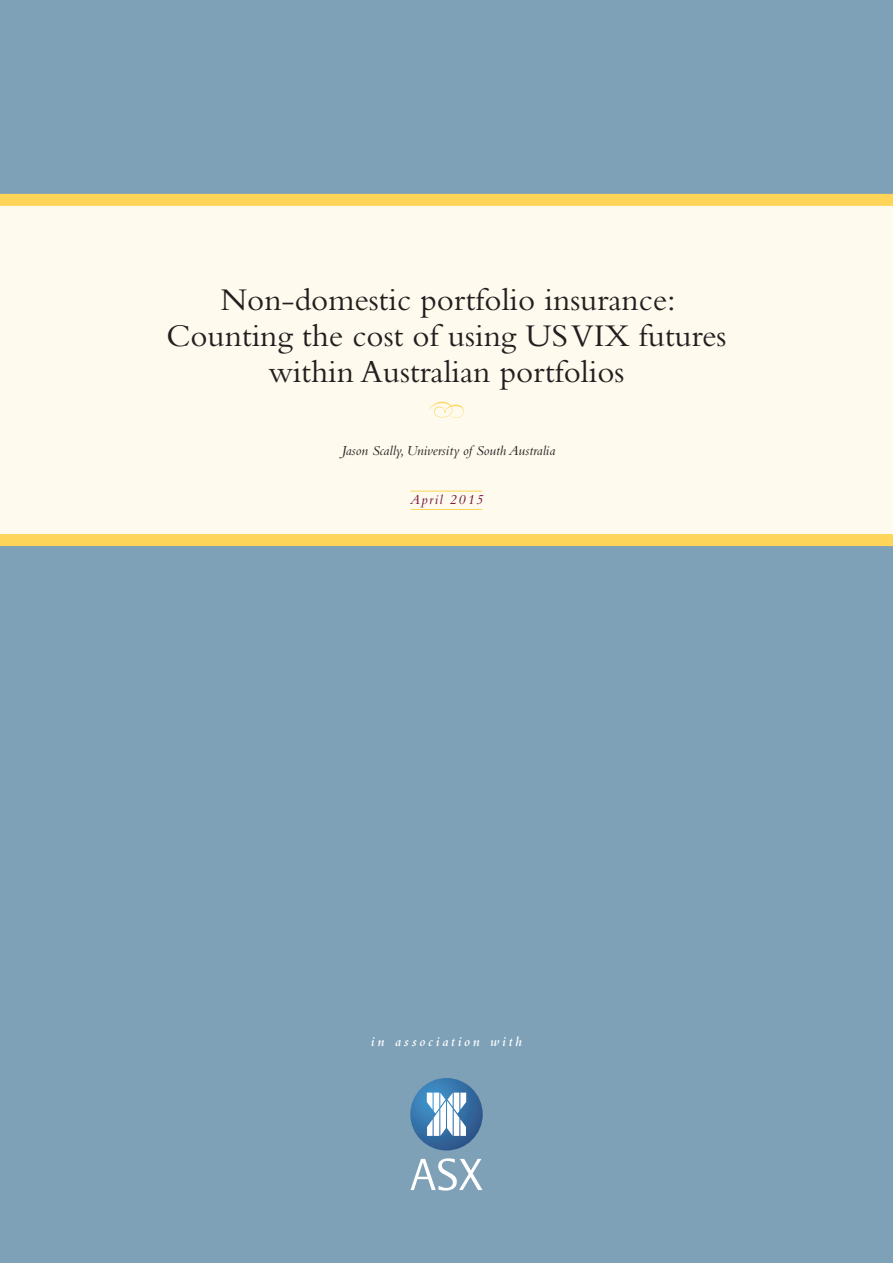
<style>
.page{position:relative;width:893px;height:1263px;background:#7ea1b7}
.page>*{position:absolute;margin:0;border:0;box-sizing:border-box;transform-origin:0 0}
.Heading{font:33px/36px "Bembo";color:#231f20;text-align:center}
.By{font:italic 14.25px "Bembo";color:#231f20}
.t1{font:italic 600 14.25px "Bembo";letter-spacing:.2em;color:#fff}
.t2{font:italic 14.25px "Bembo";letter-spacing:.1em;color:#710f3c}
</style>
<div class="page">
<div style="left:0;top:194px;width:893px;height:352px;background:#fefaed"></div>
<svg style="left:410px;top:1078px;width:73px;height:72px;background:#356fa4"></svg>
<svg style="left:427px;top:1092px;width:39px;height:44px;background:#bad1e4"></svg>
<svg style="left:410px;top:1158px;width:72px;height:32px"></svg>
<hr style="left:411px;top:491px;width:71px;height:1px;background:#fed559">
<hr style="left:411px;top:509px;width:71px;height:1px;background:#fed559">
<svg style="left:429px;top:402px;width:35px;height:16px"></svg>
<p class="Heading" style="left:166px;top:281px;width:562px">Non-domestic portfolio insurance:<br>Counting the cost of using US VIX futures within Australian portfolios</p>
<p class="By" style="left:342px;top:442px;width:215px">Jason Scally, University of South Australia</p>
<p class="t2" style="left:410px;top:491px;width:74px">April 2015</p>
<p class="t1" style="left:371px;top:1034px;width:153px">in association with</p>
</div>
